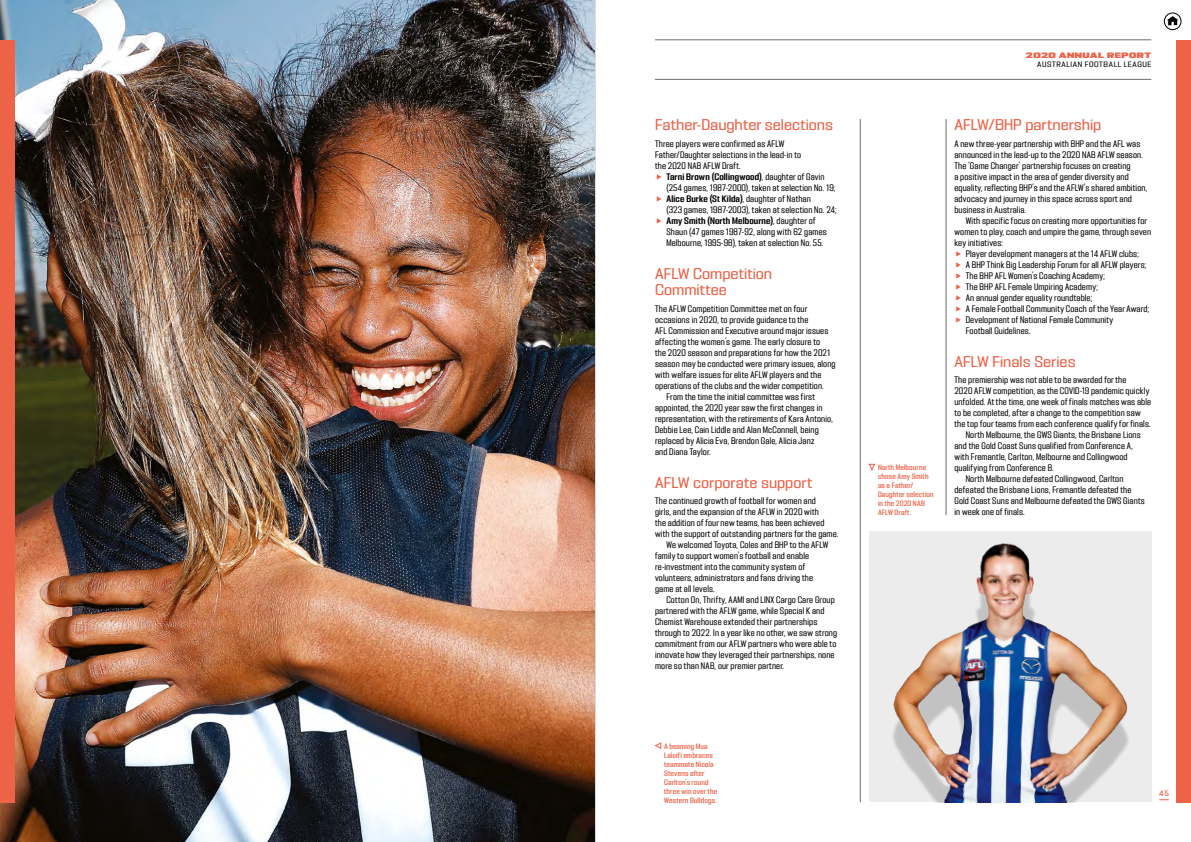
<style>
.page{position:relative;width:1191px;height:842px;background:#fff}
.page>*{position:absolute;margin:0;border:0;box-sizing:border-box;transform-origin:0 0}
.t1{font:14px/16.5px "PODIUM Sharp 5.7";color:#ec6348}
.t2{font:8.5px "PODIUM Sharp 4.7";letter-spacing:.015em;color:#000}
.t3{font:8.5px "PODIUM Sharp 4.9";letter-spacing:.015em;color:#000}
.t4{font:7px/9px "PODIUM Sharp 4.8";letter-spacing:.02em;color:#ec6348}
.t5{font:7px/9px "PODIUM Sharp 5.7";letter-spacing:.09em;color:#000;text-align:right}
.t6{font:7px "PODIUM Sharp 5.8";color:#ec6348}
.s1{font-family:"PODIUM Sharp 4.7"}
.s2{font-family:"PODIUM Sharp 7.12";color:#ec6348}
</style>
<div class="page">
<img style="left:0;top:0;width:595px;height:842px">
<div style="left:0;top:40px;width:14px;height:762px;background:#ec6348"></div>
<hr style="left:860px;top:119px;width:1px;height:683px;background:#6e6e6e">
<hr style="left:946px;top:119px;width:1px;height:396px;background:#6e6e6e">
<svg style="left:868px;top:464px;width:7px;height:7px"></svg>
<svg style="left:654px;top:742px;width:7px;height:7px"></svg>
<img style="left:869px;top:532px;width:282px;height:270px">
<hr style="left:655px;top:79px;width:496px;height:1px;background:#6e6e6e">
<hr style="left:655px;top:40px;width:496px;height:1px;background:#6e6e6e">
<div style="left:1176px;top:40px;width:15px;height:762px;background:#ec6348"></div>
<svg style="left:1166px;top:16px;width:12px;height:9px"></svg>
<div style="left:1164px;top:13px;width:17px;height:17px;border:1px solid #000;border-radius:50%"></div>
<p class="t1" style="left:655px;top:116px;width:180px">Father-Daughter selections</p>
<p class="t2" style="left:655px;top:138px;width:131px">Three players were confirmed as AFLW</p>
<p class="t2" style="left:655px;top:149px;width:148px">Father/Daughter selections in the lead-in to</p>
<p class="t2" style="left:655px;top:160px;width:87px">the 2020 NAB AFLW Draft.</p>
<p class="t3" style="left:666px;top:171px;width:160px">Tarni Brown (Collingwood)<span class="s1">, daughter of Gavin</span></p>
<p class="t2" style="left:666px;top:182px;width:171px">(254 games, 1987-2000), taken at selection No. 19;</p>
<p class="t3" style="left:666px;top:193px;width:146px">Alice Burke (St Kilda)<span class="s1">, daughter of Nathan</span></p>
<p class="t2" style="left:666px;top:204px;width:172px">(323 games, 1987-2003), taken at selection No. 24;</p>
<p class="t3" style="left:666px;top:215px;width:151px">Amy Smith (North Melbourne)<span class="s1">, daughter of</span></p>
<p class="t2" style="left:666px;top:226px;width:162px">Shaun (47 games 1987-92, along with 62 games</p>
<p class="t2" style="left:666px;top:237px;width:158px">Melbourne, 1995-98), taken at selection No. 55.</p>
<p class="t1" style="left:655px;top:265px;width:119px">AFLW Competition<br>Committee</p>
<p class="t2" style="left:655px;top:303px;width:154px">The AFLW Competition Committee met on four</p>
<p class="t2" style="left:655px;top:314px;width:155px">occasions in 2020, to provide guidance to the</p>
<p class="t2" style="left:655px;top:325px;width:175px">AFL Commission and Executive around major issues</p>
<p class="t2" style="left:655px;top:336px;width:167px">affecting the women’s game. The early closure to</p>
<p class="t2" style="left:655px;top:347px;width:177px">the 2020 season and preparations for how the 2021</p>
<p class="t2" style="left:655px;top:358px;width:182px">season may be conducted were primary issues, along</p>
<p class="t2" style="left:655px;top:369px;width:168px">with welfare issues for elite AFLW players and the</p>
<p class="t2" style="left:655px;top:380px;width:170px">operations of the clubs and the wider competition.</p>
<p class="t2" style="left:666px;top:391px;width:150px">From the time the initial committee was first</p>
<p class="t2" style="left:655px;top:402px;width:169px">appointed, the 2020 year saw the first changes in</p>
<p class="t2" style="left:655px;top:413px;width:179px">representation, with the retirements of Kara Antonio,</p>
<p class="t2" style="left:655px;top:424px;width:165px">Debbie Lee, Cain Liddle and Alan McConnell, being</p>
<p class="t2" style="left:655px;top:435px;width:161px">replaced by Alicia Eva, Brendon Gale, Alicia Janz</p>
<p class="t2" style="left:655px;top:446px;width:57px">and Diana Taylor.</p>
<p class="t1" style="left:655px;top:474px;width:158px">AFLW corporate support</p>
<p class="t2" style="left:655px;top:495px;width:162px">The continued growth of football for women and</p>
<p class="t2" style="left:655px;top:506px;width:165px">girls, and the expansion of the AFLW in 2020 with</p>
<p class="t2" style="left:655px;top:517px;width:171px">the addition of four new teams, has been achieved</p>
<p class="t2" style="left:655px;top:528px;width:185px">with the support of outstanding partners for the game.</p>
<p class="t2" style="left:666px;top:539px;width:163px">We welcomed Toyota, Coles and BHP to the AFLW</p>
<p class="t2" style="left:655px;top:550px;width:156px">family to support women’s football and enable</p>
<p class="t2" style="left:655px;top:561px;width:152px">re-investment into the community system of</p>
<p class="t2" style="left:655px;top:572px;width:160px">volunteers, administrators and fans driving the</p>
<p class="t2" style="left:655px;top:583px;width:61px">game at all levels.</p>
<p class="t2" style="left:666px;top:594px;width:170px">Cotton On, Thrifty, AAMI and LINX Cargo Care Group</p>
<p class="t2" style="left:655px;top:605px;width:171px">partnered with the AFLW game, while Special K and</p>
<p class="t2" style="left:655px;top:616px;width:164px">Chemist Warehouse extended their partnerships</p>
<p class="t2" style="left:655px;top:627px;width:184px">through to 2022. In a year like no other, we saw strong</p>
<p class="t2" style="left:655px;top:638px;width:183px">commitment from our AFLW partners who were able to</p>
<p class="t2" style="left:655px;top:649px;width:181px">innovate how they leveraged their partnerships, none</p>
<p class="t2" style="left:655px;top:660px;width:131px">more so than NAB, our premier partner.</p>
<p class="t4" style="left:664px;top:741px;width:55px">A beaming Mua<br>Laloifi embraces teammate Nicola<br>Stevens after<br>Carlton’s round three win over the<br>Western Bulldogs.</p>
<p class="t4" style="left:878px;top:463px;width:57px">North Melbourne chose Amy Smith as a Father/<br>Daughter selection in the 2020 NAB<br>AFLW Draft.</p>
<p class="t5" style="left:1025px;top:51px;width:127px"><span class="s2">2020 ANNUAL REPORT<br></span>AUSTRALIAN FOOTBALL LEAGUE</p>
<p class="t1" style="left:954px;top:116px;width:148px">AFLW/BHP partnership</p>
<p class="t2" style="left:954px;top:138px;width:187px">A new three-year partnership with BHP and the AFL was</p>
<p class="t2" style="left:954px;top:149px;width:190px">announced in the lead-up to the 2020 NAB AFLW season.</p>
<p class="t2" style="left:954px;top:160px;width:178px">The ‘Game Changer’ partnership focuses on creating</p>
<p class="t2" style="left:954px;top:171px;width:176px">a positive impact in the area of gender diversity and</p>
<p class="t2" style="left:954px;top:182px;width:194px">equality, reflecting BHP’s and the AFLW’s shared ambition,</p>
<p class="t2" style="left:954px;top:193px;width:179px">advocacy and journey in this space across sport and</p>
<p class="t2" style="left:954px;top:204px;width:73px">business in Australia.</p>
<p class="t2" style="left:965px;top:215px;width:183px">With specific focus on creating more opportunities for</p>
<p class="t2" style="left:954px;top:226px;width:198px">women to play, coach and umpire the game, through seven</p>
<p class="t2" style="left:954px;top:237px;width:50px">key initiatives:</p>
<p class="t2" style="left:965px;top:248px;width:175px">Player development managers at the 14 AFLW clubs;</p>
<p class="t2" style="left:965px;top:259px;width:182px">A BHP Think Big Leadership Forum for all AFLW players;</p>
<p class="t2" style="left:965px;top:270px;width:141px">The BHP AFL Women’s Coaching Academy;</p>
<p class="t2" style="left:965px;top:281px;width:134px">The BHP AFL Female Umpiring Academy;</p>
<p class="t2" style="left:965px;top:292px;width:128px">An annual gender equality roundtable;</p>
<p class="t2" style="left:965px;top:303px;width:185px">A Female Football Community Coach of the Year Award;</p>
<p class="t2" style="left:965px;top:314px;width:149px">Development of National Female Community</p>
<p class="t2" style="left:965px;top:325px;width:66px">Football Guidelines.</p>
<p class="t1" style="left:954px;top:353px;width:123px">AFLW Finals Series</p>
<p class="t2" style="left:954px;top:374px;width:174px">The premiership was not able to be awarded for the</p>
<p class="t2" style="left:954px;top:385px;width:196px">2020 AFLW competition, as the COVID-19 pandemic quickly</p>
<p class="t2" style="left:954px;top:396px;width:198px">unfolded. At the time, one week of finals matches was able</p>
<p class="t2" style="left:954px;top:407px;width:188px">to be completed, after a change to the competition saw</p>
<p class="t2" style="left:954px;top:418px;width:198px">the top four teams from each conference qualify for finals.</p>
<p class="t2" style="left:965px;top:429px;width:176px">North Melbourne, the GWS Giants, the Brisbane Lions</p>
<p class="t2" style="left:954px;top:440px;width:180px">and the Gold Coast Suns qualified from Conference A,</p>
<p class="t2" style="left:954px;top:451px;width:175px">with Fremantle, Carlton, Melbourne and Collingwood</p>
<p class="t2" style="left:954px;top:462px;width:101px">qualifying from Conference B.</p>
<p class="t2" style="left:965px;top:473px;width:159px">North Melbourne defeated Collingwood, Carlton</p>
<p class="t2" style="left:954px;top:484px;width:178px">defeated the Brisbane Lions, Fremantle defeated the</p>
<p class="t2" style="left:954px;top:495px;width:192px">Gold Coast Suns and Melbourne defeated the GWS Giants</p>
<p class="t2" style="left:954px;top:506px;width:72px">in week one of finals.</p>
<p class="t6" style="left:1159px;top:788px;width:11px">45</p>
</div>
